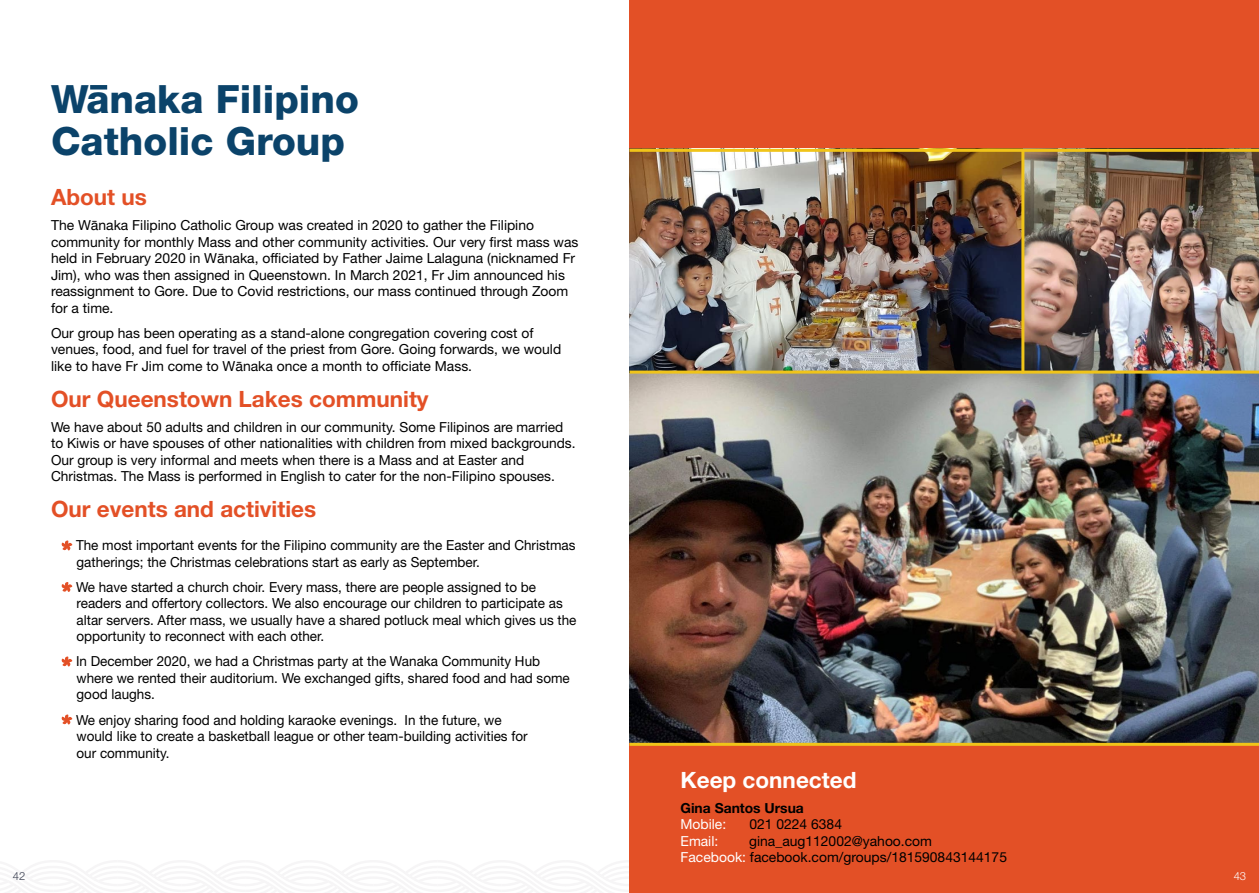
<style>
.page{position:relative;width:1259px;height:893px;background:#fff}
.page>*{position:absolute;margin:0;border:0;box-sizing:border-box;transform-origin:0 0}
.t1{font:800 39px/42px "Helvetica Neue LT Std";color:#0b436a}
.t2{font:700 22.5px "Helvetica Neue LT Std";color:#e35026}
.t3{font:700 22.5px "Helvetica Neue LT Std";color:#fff}
.t4{font:13.8px/16.5px "Helvetica Neue LT Std";color:#000}
.t5{font:700 13.8px "Helvetica Neue LT Std";color:#000}
.t6{font:13.8px "Helvetica Neue LT Std";color:#fff}
.t7{font:300 11.25px "Helvetica Neue LT Std";color:#393e4f}
.t8{font:300 11.25px "Helvetica Neue LT Std";color:#fff}
.s1{font-family:"Helvetica"}
.s2{color:#fff}
</style>
<div class="page">
<div style="left:629px;top:0;width:630px;height:893px;background:#e35026"></div>
<img style="left:629px;top:152px;width:630px;height:591px">
<svg style="left:61px;top:540px;width:11px;height:10px"></svg>
<svg style="left:61px;top:582px;width:11px;height:10px"></svg>
<svg style="left:61px;top:656px;width:11px;height:10px"></svg>
<svg style="left:61px;top:714px;width:11px;height:10px"></svg>
<div style="left:90px;top:85px;width:17px;height:5px;background:#0b436a"></div>
<hr style="left:629px;top:743px;width:630px;height:3px;background:#f0c419">
<hr style="left:629px;top:371px;width:630px;height:3px;background:#f0c419">
<hr style="left:1021px;top:150px;width:3px;height:224px;background:#f0c419">
<hr style="left:629px;top:149px;width:630px;height:3px;background:#f0c419">
<h1 class="t1" style="left:51px;top:78px;width:309px">Wanaka Filipino<br>Catholic Group</h1>
<h2 class="t2" style="left:51px;top:183px;width:97px">About us</h2>
<p class="t4" style="left:51px;top:217px;width:529px">The W<span class="s1">ā</span>naka Filipino Catholic Group was created in 2020 to gather the Filipino community for monthly Mass and other community activities. Our very first mass was held in February 2020 in W<span class="s1">ā</span>naka, officiated by Father Jaime Lalaguna (nicknamed Fr Jim), who was then assigned in Queenstown. In March 2021, Fr Jim announced his reassignment to Gore. Due to Covid restrictions, our mass continued through Zoom for a time.</p>
<p class="t4" style="left:51px;top:325px;width:512px">Our group has been operating as a stand-alone congregation covering cost of venues, food, and fuel for travel of the priest from Gore. Going forwards, we would like to have Fr Jim come to W<span class="s1">ā</span>naka once a month to officiate Mass.</p>
<h2 class="t2" style="left:51px;top:385px;width:379px">Our Queenstown Lakes community</h2>
<p class="t4" style="left:51px;top:418px;width:526px">We have about 50 adults and children in our community. Some Filipinos are married to Kiwis or have spouses of other nationalities with children from mixed backgrounds.<br>Our group is very informal and meets when there is a Mass and at Easter and Christmas. The Mass is performed in English to cater for the non-Filipino spouses.</p>
<h2 class="t2" style="left:51px;top:495px;width:267px">Our events and activities</h2>
<p class="t4" style="left:76px;top:537px;width:501px">The most important events for the Filipino community are the Easter and Christmas gatherings; the Christmas celebrations start as early as September.</p>
<p class="t4" style="left:76px;top:579px;width:502px">We have started a church choir. Every mass, there are people assigned to be readers and offertory collectors. We also encourage our children to participate as altar servers. After mass, we usually have a shared potluck meal which gives us the opportunity to reconnect with each other.</p>
<p class="t4" style="left:76px;top:653px;width:495px">In December 2020, we had a Christmas party at the Wanaka Community Hub where we rented their auditorium. We exchanged gifts, shared food and had some good laughs.</p>
<p class="t4" style="left:76px;top:711px;width:453px">We enjoy sharing food and holding karaoke evenings. In the future, we would like to create a basketball league or other team-building activities for our community.</p>
<h2 class="t3" style="left:680px;top:766px;width:177px">Keep connected</h2>
<p class="t5" style="left:680px;top:799px;width:125px">Gina Santos Ursua</p>
<p class="t6" style="left:680px;top:816px;width:47px">Mobile:</p>
<p class="t4" style="left:749px;top:816px;width:94px">021 0224 6384</p>
<p class="t6" style="left:680px;top:833px;width:39px">Email:</p>
<p class="t4" style="left:680px;top:832px;width:328px;text-align:center">gina_aug112002@yahoo.com<br><span class="s2">Facebook:</span> facebook.com/groups/181590843144175</p>
<p class="t7" style="left:13px;top:869px;width:14px">42</p>
<p class="t8" style="left:1233px;top:869px;width:14px">43</p>
</div>
